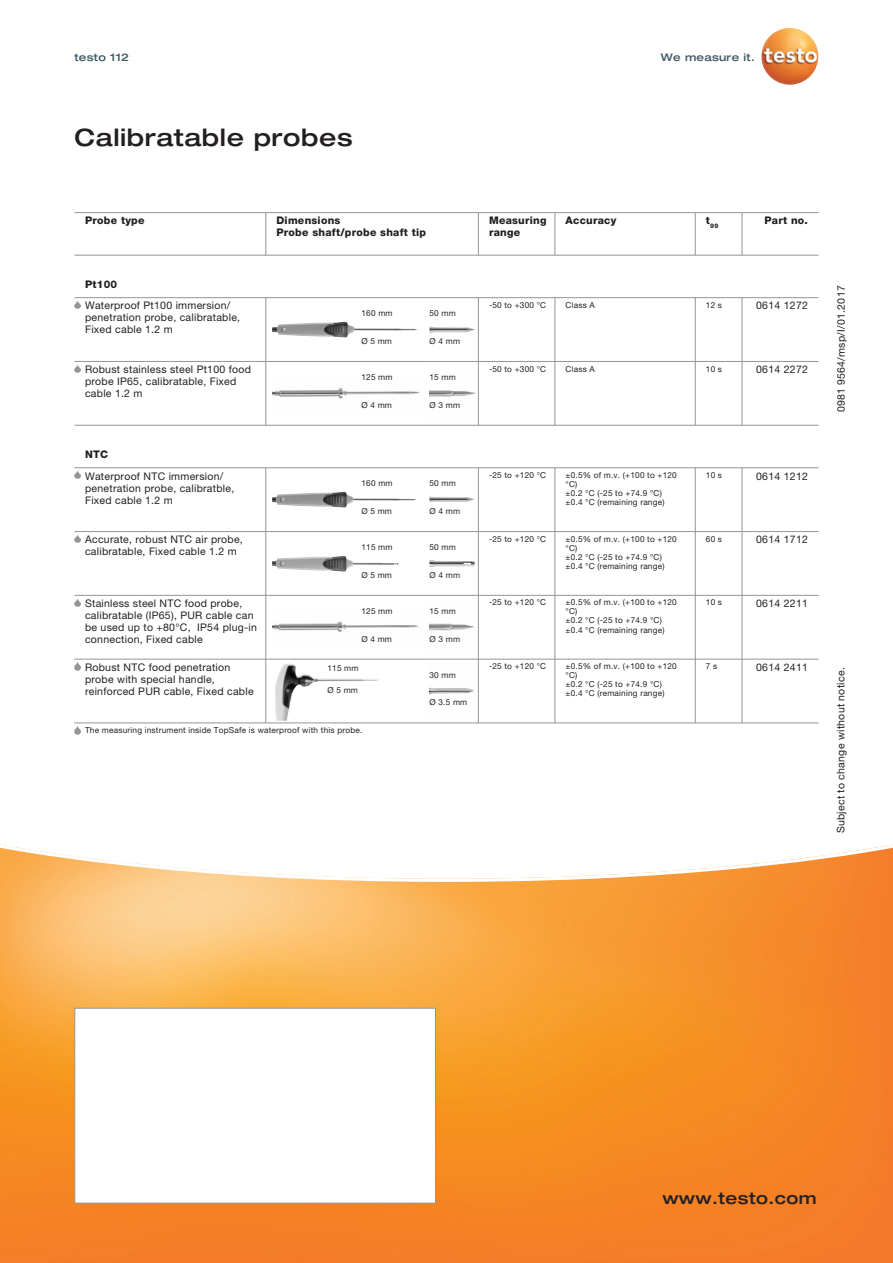
<style>
.page{position:relative;width:893px;height:1263px;background:#fff}
.page>*{position:absolute;margin:0;border:0;box-sizing:border-box;transform-origin:0 0}
.t1{font:500 expanded 24px "Helvetica Neue LTW1 G";letter-spacing:.025em;color:#231f20}
.t2{font:500 expanded 16.5px "Helvetica Neue LTW1 G";letter-spacing:.025em;color:#231f20}
.t3{font:10.5px/12px "Helvetica Neue LTW1 G";letter-spacing:.025em;color:#231f20}
.t4{font:800 10.5px/12px "Helvetica Neue LTW1 G";letter-spacing:.025em;color:#231f20}
.t5{font:500 expanded 10.5px "Helvetica Neue LTW1 G";letter-spacing:.025em;color:#3f5864}
.t6{font:8.25px/9px "Helvetica Neue LTW1 G";letter-spacing:.025em;color:#231f20}
.t7{font:800 6.3px "Helvetica Neue LTW1 G";color:#231f20}
</style>
<div class="page">
<img style="left:761px;top:28px;width:57px;height:57px">
<svg style="left:0;top:844px;width:893px;height:419px;background:#f79e46"></svg>
<img style="left:275px;top:663px;width:104px;height:58px">
<img style="left:272px;top:322px;width:145px;height:16px">
<img style="left:272px;top:492px;width:144px;height:16px">
<img style="left:429px;top:327px;width:46px;height:6px">
<img style="left:429px;top:496px;width:45px;height:6px">
<img style="left:272px;top:388px;width:148px;height:11px">
<img style="left:272px;top:556px;width:126px;height:16px">
<img style="left:272px;top:621px;width:147px;height:11px">
<img style="left:429px;top:390px;width:46px;height:7px">
<img style="left:429px;top:560px;width:46px;height:7px">
<img style="left:429px;top:623px;width:45px;height:8px">
<img style="left:429px;top:687px;width:45px;height:8px">
<div style="left:74px;top:1008px;width:362px;height:195px;background:#fff;border:1px solid #939598"></div>
<svg style="left:75px;top:300px;width:6px;height:9px"></svg>
<svg style="left:75px;top:471px;width:6px;height:8px"></svg>
<hr style="left:74px;top:212px;width:745px;height:1px;background:#939598">
<hr style="left:265px;top:213px;width:1px;height:42px;background:#939598">
<hr style="left:478px;top:213px;width:1px;height:42px;background:#939598">
<hr style="left:555px;top:213px;width:1px;height:42px;background:#939598">
<hr style="left:695px;top:213px;width:1px;height:42px;background:#939598">
<hr style="left:742px;top:213px;width:1px;height:42px;background:#939598">
<hr style="left:74px;top:297px;width:745px;height:1px;background:#939598">
<hr style="left:265px;top:298px;width:1px;height:63px;background:#939598">
<hr style="left:478px;top:298px;width:1px;height:63px;background:#939598">
<hr style="left:555px;top:298px;width:1px;height:63px;background:#939598">
<hr style="left:695px;top:298px;width:1px;height:63px;background:#939598">
<hr style="left:742px;top:298px;width:1px;height:63px;background:#939598">
<hr style="left:74px;top:467px;width:745px;height:1px;background:#939598">
<hr style="left:265px;top:468px;width:1px;height:63px;background:#939598">
<hr style="left:478px;top:468px;width:1px;height:63px;background:#939598">
<hr style="left:555px;top:468px;width:1px;height:63px;background:#939598">
<hr style="left:695px;top:468px;width:1px;height:63px;background:#939598">
<hr style="left:742px;top:468px;width:1px;height:63px;background:#939598">
<hr style="left:74px;top:255px;width:745px;height:1px;background:#939598">
<hr style="left:74px;top:425px;width:745px;height:1px;background:#939598">
<svg style="left:75px;top:364px;width:6px;height:9px"></svg>
<svg style="left:75px;top:534px;width:6px;height:9px"></svg>
<svg style="left:75px;top:598px;width:6px;height:8px"></svg>
<svg style="left:75px;top:662px;width:6px;height:8px"></svg>
<svg style="left:75px;top:726px;width:6px;height:8px"></svg>
<hr style="left:74px;top:722px;width:745px;height:1px;background:#939598">
<hr style="left:74px;top:361px;width:745px;height:1px;background:#939598">
<hr style="left:265px;top:361px;width:1px;height:64px;background:#939598">
<hr style="left:478px;top:361px;width:1px;height:64px;background:#939598">
<hr style="left:555px;top:361px;width:1px;height:64px;background:#939598">
<hr style="left:695px;top:361px;width:1px;height:64px;background:#939598">
<hr style="left:742px;top:361px;width:1px;height:64px;background:#939598">
<hr style="left:74px;top:531px;width:745px;height:1px;background:#939598">
<hr style="left:265px;top:531px;width:1px;height:64px;background:#939598">
<hr style="left:478px;top:531px;width:1px;height:64px;background:#939598">
<hr style="left:555px;top:531px;width:1px;height:64px;background:#939598">
<hr style="left:695px;top:531px;width:1px;height:64px;background:#939598">
<hr style="left:742px;top:531px;width:1px;height:64px;background:#939598">
<hr style="left:74px;top:595px;width:745px;height:1px;background:#939598">
<hr style="left:265px;top:595px;width:1px;height:64px;background:#939598">
<hr style="left:478px;top:595px;width:1px;height:64px;background:#939598">
<hr style="left:555px;top:595px;width:1px;height:64px;background:#939598">
<hr style="left:695px;top:595px;width:1px;height:64px;background:#939598">
<hr style="left:742px;top:595px;width:1px;height:64px;background:#939598">
<hr style="left:74px;top:659px;width:745px;height:1px;background:#939598">
<hr style="left:265px;top:659px;width:1px;height:64px;background:#939598">
<hr style="left:478px;top:659px;width:1px;height:64px;background:#939598">
<hr style="left:555px;top:659px;width:1px;height:64px;background:#939598">
<hr style="left:695px;top:659px;width:1px;height:64px;background:#939598">
<hr style="left:742px;top:659px;width:1px;height:64px;background:#939598">
<p class="t5" style="left:74px;top:51px;width:56px">testo 112</p>
<p class="t5" style="left:661px;top:51px;width:95px">We measure it.</p>
<h1 class="t1" style="left:74px;top:122px;width:280px">Calibratable probes</h1>
<p class="t4" style="left:85px;top:215px;width:61px">Probe type</p>
<p class="t4" style="left:85px;top:278px;width:34px">Pt100</p>
<p class="t3" style="left:85px;top:300px;width:157px">Waterproof Pt100 immersion/ penetration probe, calibratable,<br>Fixed cable 1.2 m</p>
<p class="t3" style="left:85px;top:363px;width:167px">Robust stainless steel Pt100 food probe IP65, calibratable, Fixed cable 1.2 m</p>
<p class="t4" style="left:85px;top:449px;width:25px">NTC</p>
<p class="t3" style="left:85px;top:470px;width:151px">Waterproof NTC immersion/ penetration probe, calibratble,<br>Fixed cable 1.2 m</p>
<p class="t4" style="left:276px;top:215px;width:151px">Dimensions<br>Probe shaft/probe shaft tip</p>
<p class="t4" style="left:489px;top:215px;width:59px">Measuring range</p>
<p class="t4" style="left:566px;top:215px;width:52px">Accuracy</p>
<p class="t6" style="left:361px;top:309px;width:33px">160 mm</p>
<p class="t6" style="left:429px;top:309px;width:28px">50 mm</p>
<p class="t6" style="left:361px;top:336px;width:32px">Ø 5 mm</p>
<p class="t6" style="left:429px;top:336px;width:32px">Ø 4 mm</p>
<p class="t6" style="left:361px;top:373px;width:33px">125 mm</p>
<p class="t6" style="left:429px;top:373px;width:28px">15 mm</p>
<p class="t6" style="left:361px;top:400px;width:32px">Ø 4 mm</p>
<p class="t6" style="left:429px;top:400px;width:32px">Ø 3 mm</p>
<p class="t6" style="left:489px;top:300px;width:59px">-50 to +300 °C</p>
<p class="t6" style="left:566px;top:300px;width:31px">Class A</p>
<p class="t6" style="left:489px;top:364px;width:59px">-50 to +300 °C</p>
<p class="t6" style="left:566px;top:364px;width:31px">Class A</p>
<p class="t6" style="left:361px;top:479px;width:33px">160 mm</p>
<p class="t6" style="left:429px;top:479px;width:28px">50 mm</p>
<p class="t6" style="left:361px;top:507px;width:32px">Ø 5 mm</p>
<p class="t6" style="left:429px;top:507px;width:32px">Ø 4 mm</p>
<p class="t6" style="left:489px;top:470px;width:59px">-25 to +120 °C</p>
<p class="t6" style="left:566px;top:470px;width:113px">±0.5% of m.v. (+100 to +120 °C)<br>±0.2 °C (-25 to +74.9 °C) ±0.4 °C (remaining range)</p>
<p class="t7" style="left:706px;top:222px;width:14px"><sup>t</sup>99</p>
<p class="t6" style="left:706px;top:300px;width:18px">12 s</p>
<p class="t6" style="left:706px;top:364px;width:18px">10 s</p>
<p class="t6" style="left:706px;top:470px;width:18px">10 s</p>
<p class="t4" style="left:764px;top:215px;width:45px">Part no.</p>
<p class="t3" style="left:756px;top:300px;width:53px">0614 1272</p>
<p class="t3" style="left:756px;top:363px;width:53px">0614 2272</p>
<p class="t3" style="left:756px;top:470px;width:53px">0614 1212</p>
<p class="t3" style="left:85px;top:533px;width:159px">Accurate, robust NTC air probe, calibratable, Fixed cable 1.2 m</p>
<p class="t3" style="left:85px;top:597px;width:173px">Stainless steel NTC food probe, calibratable (IP65), PUR cable can be used up to +80°C, IP54 plug-in connection, Fixed cable</p>
<p class="t3" style="left:85px;top:661px;width:170px">Robust NTC food penetration probe with special handle, reinforced PUR cable, Fixed cable</p>
<p class="t6" style="left:489px;top:534px;width:59px">-25 to +120 °C</p>
<p class="t6" style="left:566px;top:534px;width:113px">±0.5% of m.v. (+100 to +120 °C)<br>±0.2 °C (-25 to +74.9 °C) ±0.4 °C (remaining range)</p>
<p class="t6" style="left:566px;top:598px;width:113px">±0.5% of m.v. (+100 to +120 °C)<br>±0.2 °C (-25 to +74.9 °C) ±0.4 °C (remaining range)</p>
<p class="t6" style="left:566px;top:662px;width:113px">±0.5% of m.v. (+100 to +120 °C)<br>±0.2 °C (-25 to +74.9 °C) ±0.4 °C (remaining range)</p>
<p class="t6" style="left:706px;top:534px;width:18px">60 s</p>
<p class="t3" style="left:756px;top:533px;width:53px">0614 1712</p>
<p class="t6" style="left:361px;top:543px;width:33px">115 mm</p>
<p class="t6" style="left:429px;top:543px;width:28px">50 mm</p>
<p class="t6" style="left:361px;top:570px;width:32px">Ø 5 mm</p>
<p class="t6" style="left:429px;top:570px;width:32px">Ø 4 mm</p>
<p class="t6" style="left:489px;top:598px;width:59px">-25 to +120 °C</p>
<p class="t6" style="left:706px;top:598px;width:18px">10 s</p>
<p class="t3" style="left:756px;top:597px;width:53px">0614 2211</p>
<p class="t6" style="left:361px;top:606px;width:33px">125 mm</p>
<p class="t6" style="left:429px;top:606px;width:28px">15 mm</p>
<p class="t6" style="left:361px;top:634px;width:32px">Ø 4 mm</p>
<p class="t6" style="left:429px;top:634px;width:32px">Ø 3 mm</p>
<p class="t6" style="left:489px;top:662px;width:59px">-25 to +120 °C</p>
<p class="t6" style="left:327px;top:663px;width:33px">115 mm</p>
<p class="t3" style="left:756px;top:661px;width:53px">0614 2411</p>
<p class="t6" style="left:706px;top:662px;width:13px">7 s</p>
<p class="t6" style="left:429px;top:670px;width:28px">30 mm</p>
<p class="t6" style="left:327px;top:685px;width:32px">Ø 5 mm</p>
<p class="t6" style="left:429px;top:698px;width:39px">Ø 3.5 mm</p>
<p class="t6" style="left:85px;top:726px;width:279px">The measuring instrument inside TopSafe is waterproof with this probe.</p>
<p class="t3" style="left:835px;top:412px;width:128px;rotate:-90deg">0981 9564/msp/I/01.2017</p>
<p class="t3" style="left:835px;top:833px;width:168px;rotate:-90deg">Subject to change without notice.</p>
<h2 class="t2" style="left:662px;top:1187px;width:156px">www.testo.com</h2>
</div>
